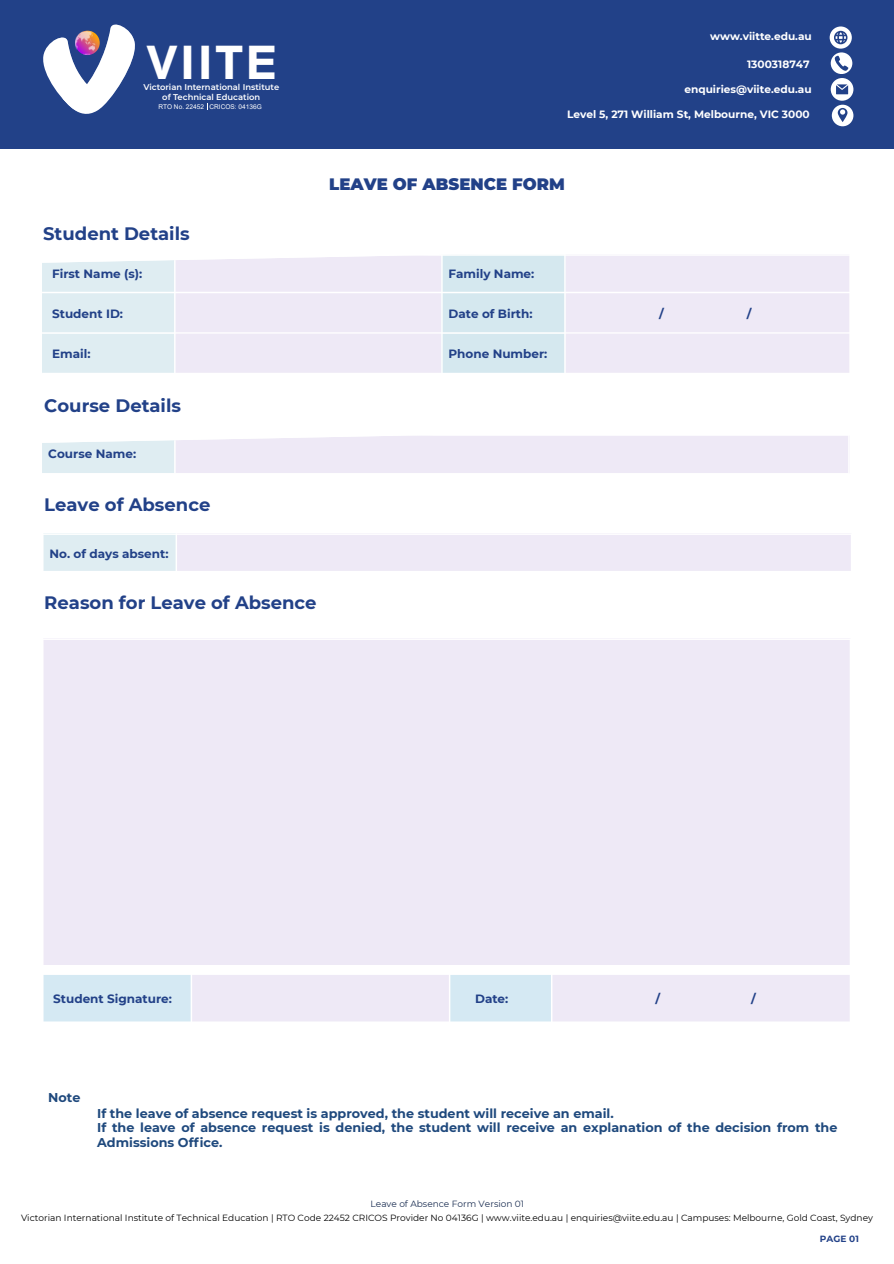
<style>
.page{position:relative;width:894px;height:1264px;background:#fff}
.page>*{position:absolute;margin:0;border:0;box-sizing:border-box;transform-origin:0 0}
.t1{font:800 condensed 42.9px "Geometric 212 BT";color:#fff}
.t2{font:700 18px "Montserrat";color:#224188}
.t3{font:900 16.5px "Montserrat";color:#224188}
.t4{font:700 12.75px/14.5px "Montserrat";color:#1f497d}
.t5{font:700 12px "Montserrat";color:#224188}
.t6{font:700 10.5px "Montserrat";color:#fff}
.t7{font:9px "Montserrat";color:#000}
.t8{font:9px "Montserrat";color:#1c2f53}
.t9{font:700 9px "Montserrat";letter-spacing:.01em;color:#224188}
.t10{font:600 8.4px "Montserrat";color:#fff}
.t11{font:6.45px "Arial";color:#fff}
</style>
<div class="page">
<div style="left:42px;top:440px;width:132px;height:33px;background:#dfedf2"></div>
<div style="left:175px;top:435px;width:674px;height:38px;background:#eee9f6"></div>
<hr style="left:848px;top:434px;width:1px;height:40px;background:#fff">
<hr style="left:42px;top:434px;width:807px;height:2px;background:#fff">
<div style="left:42px;top:260px;width:132px;height:32px;background:#dfedf2"></div>
<div style="left:175px;top:255px;width:266px;height:38px;background:#eee9f6"></div>
<div style="left:442px;top:256px;width:122px;height:36px;background:#d5e8ef"></div>
<div style="left:565px;top:255px;width:284px;height:38px;background:#eee9f6"></div>
<div style="left:42px;top:293px;width:133px;height:40px;background:#dfedf2"></div>
<div style="left:175px;top:293px;width:266px;height:40px;background:#eee9f6"></div>
<div style="left:441px;top:293px;width:124px;height:40px;background:#d5e8ef"></div>
<div style="left:565px;top:293px;width:284px;height:40px;background:#eee9f6"></div>
<div style="left:42px;top:333px;width:133px;height:41px;background:#dfedf2"></div>
<div style="left:175px;top:333px;width:266px;height:41px;background:#eee9f6"></div>
<div style="left:441px;top:333px;width:124px;height:41px;background:#d5e8ef"></div>
<div style="left:565px;top:333px;width:284px;height:41px;background:#eee9f6"></div>
<hr style="left:174px;top:254px;width:1px;height:120px;background:#fff">
<hr style="left:441px;top:254px;width:1px;height:120px;background:#fff">
<hr style="left:564px;top:254px;width:1px;height:120px;background:#fff">
<hr style="left:42px;top:254px;width:808px;height:2px;background:#fff">
<hr style="left:42px;top:292px;width:808px;height:1px;background:#fff">
<hr style="left:42px;top:332px;width:808px;height:2px;background:#fff">
<hr style="left:42px;top:373px;width:808px;height:1px;background:#fff">
<div style="left:43px;top:639px;width:807px;height:325px;background:#eee9f6"></div>
<div style="left:43px;top:974px;width:149px;height:48px;background:#d5e9f3"></div>
<div style="left:192px;top:974px;width:257px;height:48px;background:#eee9f6"></div>
<div style="left:449px;top:974px;width:103px;height:48px;background:#d5e9f3"></div>
<div style="left:552px;top:974px;width:298px;height:48px;background:#eee9f6"></div>
<hr style="left:42px;top:638px;width:2px;height:384px;background:#fff">
<hr style="left:190px;top:973px;width:2px;height:49px;background:#fff">
<hr style="left:448px;top:973px;width:2px;height:49px;background:#fff">
<hr style="left:550px;top:973px;width:2px;height:49px;background:#fff">
<hr style="left:849px;top:638px;width:2px;height:384px;background:#fff">
<hr style="left:42px;top:638px;width:809px;height:2px;background:#fff">
<hr style="left:42px;top:1021px;width:809px;height:1px;background:#fff">
<div style="left:43px;top:533px;width:133px;height:38px;background:#dfedf2"></div>
<div style="left:176px;top:533px;width:675px;height:38px;background:#eee9f6"></div>
<hr style="left:175px;top:533px;width:2px;height:39px;background:#fff">
<hr style="left:850px;top:533px;width:2px;height:39px;background:#fff">
<hr style="left:42px;top:533px;width:810px;height:2px;background:#fff">
<div style="left:0;top:0;width:893px;height:148px;background:#224188"></div>
<svg style="left:43px;top:24px;width:92px;height:90px"></svg>
<svg style="left:75px;top:31px;width:25px;height:24px"></svg>
<img style="left:75px;top:31px;width:23px;height:23px">
<svg style="left:829px;top:26px;width:24px;height:100px"></svg>
<h1 class="t1" style="left:145px;top:36px;width:135px">VIITE</h1>
<p class="t10" style="left:162px;top:91px;width:99px">of Technical Education</p>
<p class="t11" style="left:159px;top:102px;width:105px">RTO No. 22452 CRICOS: 04136G</p>
<p class="t10" style="left:143px;top:81px;width:137px">Victorian International Institute</p>
<p class="t6" style="left:710px;top:29px;width:103px">www.viitte.edu.au</p>
<p class="t6" style="left:747px;top:57px;width:64px">1300318747</p>
<p class="t6" style="left:684px;top:82px;width:129px">enquiries@viite.edu.au</p>
<p class="t6" style="left:567px;top:107px;width:244px">Level 5, 271 William St, Melbourne, VIC 3000</p>
<p class="t3" style="left:329px;top:172px;width:237px">LEAVE OF ABSENCE FORM</p>
<h2 class="t2" style="left:43px;top:221px;width:148px">Student Details</h2>
<p class="t5" style="left:52px;top:265px;width:92px">First Name (s):</p>
<p class="t5" style="left:448px;top:265px;width:87px">Family Name:</p>
<p class="t5" style="left:52px;top:305px;width:72px">Student ID:</p>
<p class="t5" style="left:448px;top:305px;width:85px">Date of Birth:</p>
<p class="t5" style="left:52px;top:345px;width:40px">Email:</p>
<p class="t5" style="left:448px;top:345px;width:100px">Phone Number:</p>
<h2 class="t2" style="left:44px;top:393px;width:138px">Course Details</h2>
<p class="t5" style="left:48px;top:445px;width:89px">Course Name:</p>
<h2 class="t2" style="left:44px;top:492px;width:167px">Leave of Absence</h2>
<p class="t5" style="left:50px;top:545px;width:120px">No. of days absent:</p>
<h2 class="t2" style="left:44px;top:590px;width:274px">Reason for Leave of Absence</h2>
<p class="t5" style="left:659px;top:305px;width:6px">/</p>
<p class="t5" style="left:746px;top:305px;width:6px">/</p>
<p class="t5" style="left:53px;top:990px;width:120px">Student Signature:</p>
<p class="t5" style="left:475px;top:990px;width:35px">Date:</p>
<p class="t4" style="left:48px;top:1089px;width:34px">Note</p>
<p class="t5" style="left:655px;top:990px;width:6px">/</p>
<p class="t5" style="left:750px;top:990px;width:6px">/</p>
<p class="t4" style="left:97px;top:1105px;width:741px">If the leave of absence request is approved, the student will receive an email.<br>If the leave of absence request is denied, the student will receive an explanation of the decision from the<br>Admissions Office.</p>
<p class="t8" style="left:370px;top:1197px;width:155px">Leave of Absence Form Version 01</p>
<p class="t7" style="left:21px;top:1211px;width:853px">Victorian International Institute of Technical Education | RTO Code 22452 CRICOS Provider No 04136G | www.viite.edu.au | enquiries@viite.edu.au | Campuses: Melbourne, Gold Coast, Sydney</p>
<p class="t9" style="left:819px;top:1231px;width:41px">PAGE 01</p>
</div>
